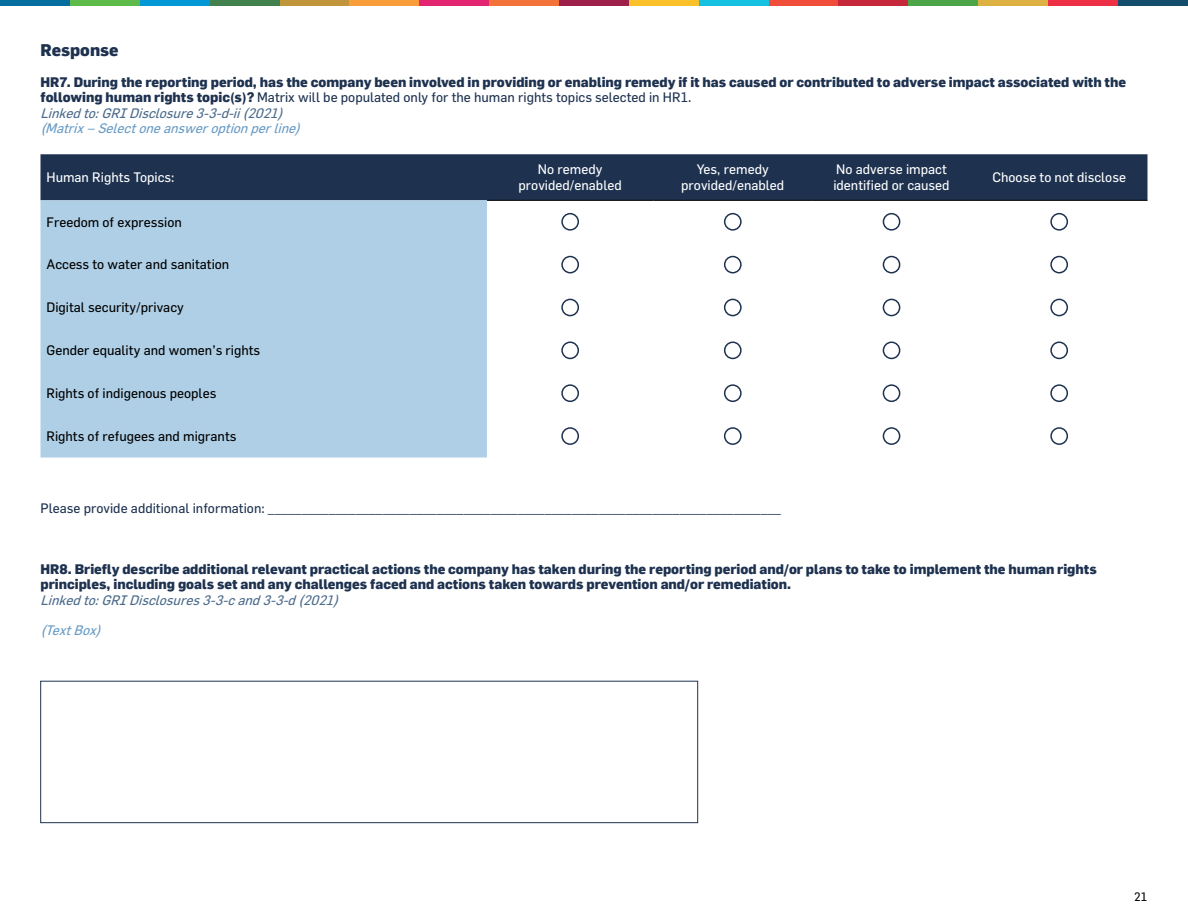
<style>
.page{position:relative;width:1188px;height:918px;background:#fff}
.page>*{position:absolute;margin:0;border:0;box-sizing:border-box;transform-origin:0 0}
.t1{font:800 16.5px "Flama";color:#1e3250}
.t2{font:800 13.5px/15.5px "Flama";color:#1e3250}
.t3{font:13.5px "Flama";color:#000}
.t4{font:13.5px/15.5px "Flama";color:#fff;text-align:center}
.t5{font:13.5px "Flama";color:#1e3250}
.t6{font:italic 13.5px "Flama";color:#699cc6}
.t7{font:italic 13.5px "Flama";color:#4c6b8b}
.t8{font:12px "Flama";color:#000}
.s1{font-weight:400}
.s2{font-weight:400;font-style:italic;color:#4c6b8b}
</style>
<div class="page">
<div style="left:1118px;top:0;width:70px;height:6px;background:#154d6d"></div>
<div style="left:1048px;top:0;width:70px;height:6px;background:#ee3047"></div>
<div style="left:978px;top:0;width:70px;height:6px;background:#deb242"></div>
<div style="left:908px;top:0;width:70px;height:6px;background:#4da548"></div>
<div style="left:838px;top:0;width:70px;height:6px;background:#c7273a"></div>
<div style="left:769px;top:0;width:69px;height:6px;background:#f04e3a"></div>
<div style="left:699px;top:0;width:70px;height:6px;background:#15c1e1"></div>
<div style="left:629px;top:0;width:70px;height:6px;background:#fbc12b"></div>
<div style="left:559px;top:0;width:70px;height:6px;background:#9e1f4a"></div>
<div style="left:489px;top:0;width:70px;height:6px;background:#f3723a"></div>
<div style="left:419px;top:0;width:70px;height:6px;background:#e22471"></div>
<div style="left:349px;top:0;width:70px;height:6px;background:#f99d3a"></div>
<div style="left:279px;top:0;width:70px;height:6px;background:#c0953b"></div>
<div style="left:210px;top:0;width:69px;height:6px;background:#41814d"></div>
<div style="left:140px;top:0;width:70px;height:6px;background:#0497d5"></div>
<div style="left:70px;top:0;width:70px;height:6px;background:#5ebb49"></div>
<div style="left:0;top:0;width:70px;height:6px;background:#066e9f"></div>
<div style="left:40px;top:154px;width:1108px;height:46px;background:#1e3250"></div>
<div style="left:40px;top:200px;width:447px;height:258px;background:#aecfe6"></div>
<hr style="left:487px;top:200px;width:166px;height:1px;background:#000">
<hr style="left:653px;top:200px;width:159px;height:1px;background:#000">
<hr style="left:812px;top:200px;width:159px;height:1px;background:#000">
<hr style="left:971px;top:200px;width:177px;height:1px;background:#000">
<div style="left:561px;top:213px;width:18px;height:18px;border:2px solid #1e3250;border-radius:50%"></div>
<div style="left:724px;top:213px;width:18px;height:18px;border:2px solid #1e3250;border-radius:50%"></div>
<div style="left:883px;top:213px;width:17px;height:18px;border:2px solid #1e3250;border-radius:50%"></div>
<div style="left:1050px;top:213px;width:18px;height:18px;border:2px solid #1e3250;border-radius:50%"></div>
<div style="left:561px;top:256px;width:18px;height:17px;border:2px solid #1e3250;border-radius:50%"></div>
<div style="left:724px;top:256px;width:18px;height:17px;border:2px solid #1e3250;border-radius:50%"></div>
<div style="left:883px;top:256px;width:17px;height:17px;border:2px solid #1e3250;border-radius:50%"></div>
<div style="left:1050px;top:256px;width:18px;height:17px;border:2px solid #1e3250;border-radius:50%"></div>
<div style="left:561px;top:299px;width:18px;height:17px;border:2px solid #1e3250;border-radius:50%"></div>
<div style="left:724px;top:299px;width:18px;height:17px;border:2px solid #1e3250;border-radius:50%"></div>
<div style="left:883px;top:299px;width:17px;height:17px;border:2px solid #1e3250;border-radius:50%"></div>
<div style="left:1050px;top:299px;width:18px;height:17px;border:2px solid #1e3250;border-radius:50%"></div>
<div style="left:561px;top:342px;width:18px;height:17px;border:2px solid #1e3250;border-radius:50%"></div>
<div style="left:724px;top:342px;width:18px;height:17px;border:2px solid #1e3250;border-radius:50%"></div>
<div style="left:883px;top:342px;width:17px;height:17px;border:2px solid #1e3250;border-radius:50%"></div>
<div style="left:1050px;top:342px;width:18px;height:17px;border:2px solid #1e3250;border-radius:50%"></div>
<div style="left:561px;top:384px;width:18px;height:18px;border:2px solid #1e3250;border-radius:50%"></div>
<div style="left:724px;top:384px;width:18px;height:18px;border:2px solid #1e3250;border-radius:50%"></div>
<div style="left:883px;top:384px;width:17px;height:18px;border:2px solid #1e3250;border-radius:50%"></div>
<div style="left:1050px;top:384px;width:18px;height:18px;border:2px solid #1e3250;border-radius:50%"></div>
<div style="left:561px;top:427px;width:18px;height:18px;border:2px solid #1e3250;border-radius:50%"></div>
<div style="left:724px;top:427px;width:18px;height:18px;border:2px solid #1e3250;border-radius:50%"></div>
<div style="left:883px;top:427px;width:17px;height:18px;border:2px solid #1e3250;border-radius:50%"></div>
<div style="left:1050px;top:427px;width:18px;height:18px;border:2px solid #1e3250;border-radius:50%"></div>
<div style="left:40px;top:681px;width:658px;height:142px;border:1px solid #1e3250"></div>
<p class="t1" style="left:40px;top:38px;width:80px">Response</p>
<p class="t2" style="left:40px;top:73px;width:1087px">HR7. During the reporting period, has the company been involved in providing or enabling remedy if it has caused or contributed to adverse impact associated with the following human rights topic(s)? <span class="s1">Matrix will be populated only for the human rights topics selected in HR1.<br></span><span class="s2">Linkedto:GRIDisclosure3-3-d-ii(2021)</span></p>
<p class="t6" style="left:40px;top:120px;width:266px">(Matrix–Selectoneansweroptionperline)</p>
<p class="t4" style="left:46px;top:169px;width:130px">Human Rights Topics:</p>
<p class="t4" style="left:519px;top:161px;width:105px">No remedy provided/enabled</p>
<p class="t4" style="left:681px;top:161px;width:105px">Yes, remedy provided/enabled</p>
<p class="t4" style="left:833px;top:161px;width:118px;text-align:left">No adverse impact identified or caused</p>
<p class="t4" style="left:992px;top:169px;width:135px">Choose to not disclose</p>
<p class="t3" style="left:46px;top:214px;width:137px">Freedom of expression</p>
<p class="t3" style="left:46px;top:256px;width:184px">Access to water and sanitation</p>
<p class="t3" style="left:46px;top:299px;width:139px">Digital security/privacy</p>
<p class="t3" style="left:46px;top:342px;width:215px">Gender equality and women’s rights</p>
<p class="t3" style="left:46px;top:385px;width:171px">Rights of indigenous peoples</p>
<p class="t3" style="left:46px;top:428px;width:191px">Rights of refugees and migrants</p>
<p class="t5" style="left:40px;top:500px;width:742px">Please provide additional information: ____________________________________________________________________________</p>
<p class="t2" style="left:40px;top:560px;width:1058px">HR8. Briefly describe additional relevant practical actions the company has taken during the reporting period and/or plans to take to implement the human rights principles, including goals set and any challenges faced and actions taken towards prevention and/or remediation.</p>
<p class="t7" style="left:40px;top:592px;width:304px">Linkedto:GRIDisclosures3-3-cand3-3-d(2021)</p>
<p class="t6" style="left:40px;top:622px;width:66px">(TextBox)</p>
<p class="t8" style="left:1134px;top:889px;width:15px">21</p>
</div>
